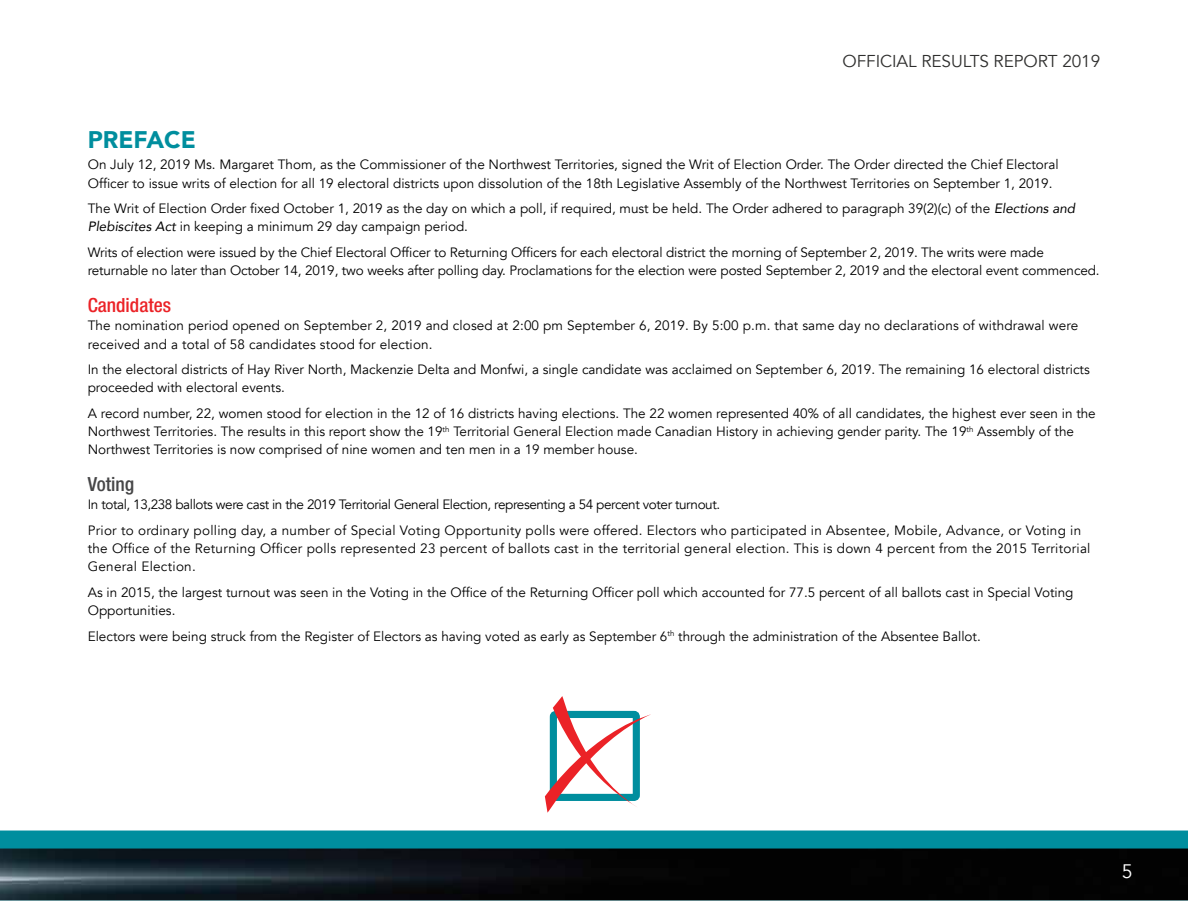
<style>
.page{position:relative;width:1188px;height:918px;background:#fff}
.page>*{position:absolute;margin:0;border:0;box-sizing:border-box;transform-origin:0 0}
.t1{font:900 24px "Avenir";color:#008e9e}
.t2{font:500 condensed 19.5px "Helvetica Neue LT Com";color:#eb2227}
.t3{font:500 condensed 19.5px "Helvetica Neue LT Com";color:#464647}
.t4{font:19.5px "Avenir";color:#fff}
.t5{font:17.1px "Avenir";letter-spacing:-.005em;color:#2f2f2e}
.t6{font:13.5px/18.1px "Avenir";color:#000}
.t7{font:13.5px/25.5px "Avenir";letter-spacing:.02em;color:#000}
.s1{font-style:italic}
</style>
<div class="page">
<div style="left:0;top:831px;width:1188px;height:18px;background:#008e9e"></div>
<img style="left:0;top:849px;width:1188px;height:51px">
<svg style="left:545px;top:696px;width:106px;height:117px"></svg>
<p class="t5" style="left:843px;top:51px;width:259px">OFFICIAL RESULTS REPORT 2019</p>
<h1 class="t1" style="left:88px;top:119px;width:110px">PREFACE</h1>
<p class="t6" style="left:88px;top:156px;width:972px">On July 12, 2019 Ms. Margaret Thom, as the Commissioner of the Northwest Territories, signed the Writ of Election Order. The Order directed the Chief Electoral<br>Officer to issue writs of election for all 19 electoral districts upon dissolution of the 18th Legislative Assembly of the Northwest Territories on September 1, 2019.</p>
<p class="t6" style="left:88px;top:200px;width:989px">The Writ of Election Order fixed October 1, 2019 as the day on which a poll, if required, must be held. The Order adhered to paragraph 39(2)(c) of the <span class="s1">Elections and<br>Plebiscites Act</span> in keeping a minimum 29 day campaign period.</p>
<p class="t6" style="left:88px;top:243px;width:1013px">Writs of election were issued by the Chief Electoral Officer to Returning Officers for each electoral district the morning of September 2, 2019. The writs were made returnable no later than October 14, 2019, two weeks after polling day. Proclamations for the election were posted September 2, 2019 and the electoral event commenced.</p>
<h2 class="t2" style="left:88px;top:294px;width:85px">Candidates</h2>
<p class="t6" style="left:88px;top:317px;width:992px">The nomination period opened on September 2, 2019 and closed at 2:00 pm September 6, 2019. By 5:00 p.m. that same day no declarations of withdrawal were received and a total of 58 candidates stood for election.</p>
<p class="t6" style="left:88px;top:361px;width:1004px">In the electoral districts of Hay River North, Mackenzie Delta and Monfwi, a single candidate was acclaimed on September 6, 2019. The remaining 16 electoral districts proceeded with electoral events.</p>
<p class="t6" style="left:88px;top:404px;width:1010px">A record number, 22, women stood for election in the 12 of 16 districts having elections. The 22 women represented 40% of all candidates, the highest ever seen in the<br>Northwest Territories. The results in this report show the 19<sup>th</sup> Territorial General Election made Canadian History in achieving gender parity. The 19<sup>th</sup> Assembly of the<br>Northwest Territories is now comprised of nine women and ten men in a 19 member house.</p>
<h2 class="t3" style="left:88px;top:473px;width:48px">Voting</h2>
<p class="t7" style="left:88px;top:492px;width:995px">In total, 13,238 ballots were cast in the 2019 Territorial General Election, representing a 54 percent voter turnout.<br>Prior to ordinary polling day, a number of Special Voting Opportunity polls were offered. Electors who participated in Absentee, Mobile, Advance, or Voting in</p>
<p class="t7" style="left:88px;top:540px;width:1004px;line-height:18.1px">the Office of the Returning Officer polls represented 23 percent of ballots cast in the territorial general election. This is down 4 percent from the 2015 Territorial<br>General Election.</p>
<p class="t6" style="left:88px;top:583px;width:987px">As in 2015, the largest turnout was seen in the Voting in the Office of the Returning Officer poll which accounted for 77.5 percent of all ballots cast in Special Voting<br>Opportunities.</p>
<p class="t6" style="left:88px;top:627px;width:895px">Electors were being struck from the Register of Electors as having voted as early as September 6<sup>th</sup> through the administration of the Absentee Ballot.</p>
<h2 class="t4" style="left:1122px;top:860px;width:12px">5</h2>
</div>
